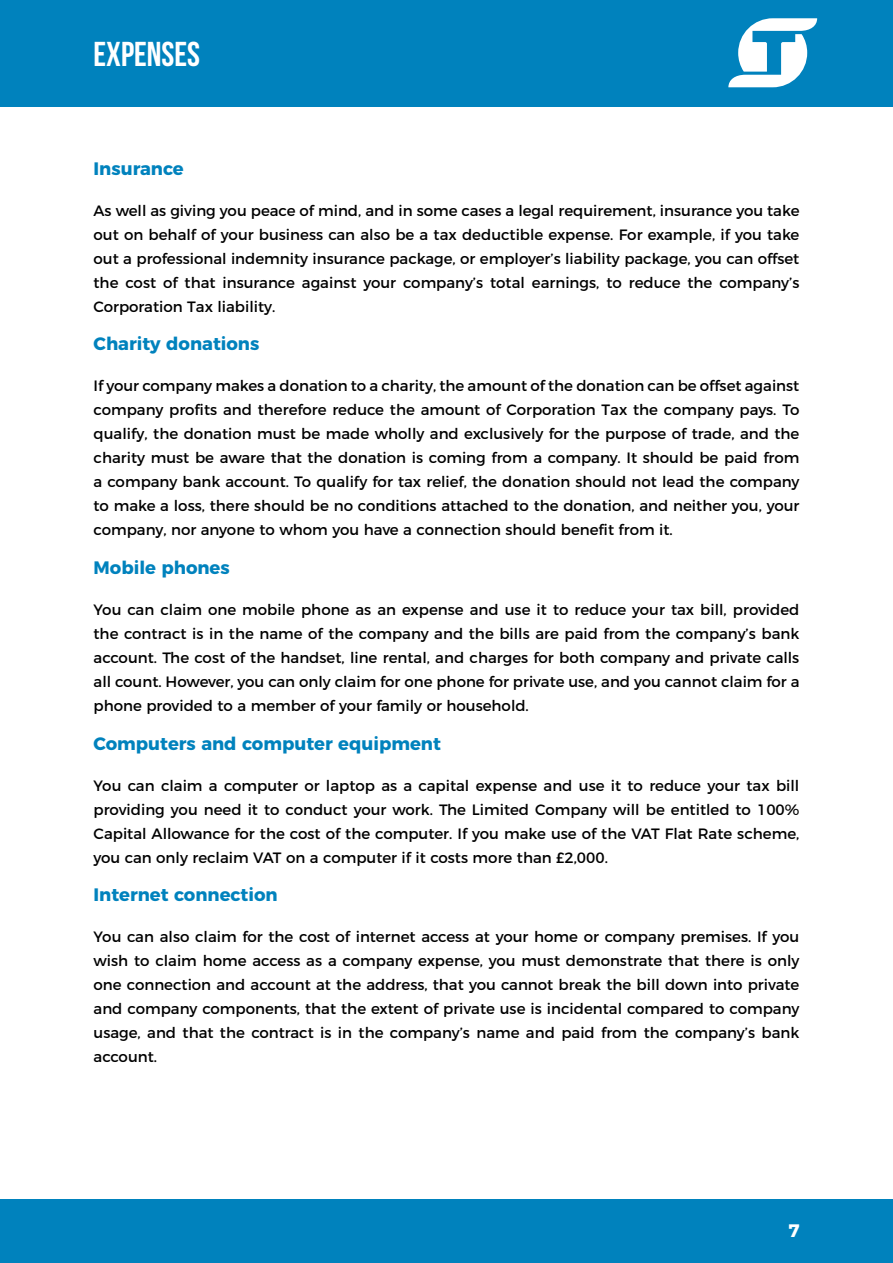
<style>
.page{position:relative;width:893px;height:1263px;background:#fff}
.page>*{position:absolute;margin:0;border:0;box-sizing:border-box;transform-origin:0 0}
.t1{font:34.5px "Bebas Neue";color:#fff}
.t2{font:700 18px "Montserrat";color:#0082bd}
.t3{font:700 18px "Montserrat";color:#fff}
.t4{font:15px/24px "Montserrat";color:#000;text-align:justify}
</style>
<div class="page">
<div style="left:0;top:0;width:893px;height:106px;background:#0082bd"></div>
<div style="left:0;top:1199px;width:893px;height:64px;background:#0082bd"></div>
<svg style="left:728px;top:18px;width:89px;height:70px"></svg>
<h1 class="t1" style="left:94px;top:35px;width:108px">EXPENSES</h1>
<p class="t2" style="left:94px;top:154px;width:92px">Insurance</p>
<p class="t4" style="left:94px;top:197px;width:707px">As well as giving you peace of mind, and in some cases a legal requirement, insurance you take out on behalf of your business can also be a tax deductible expense. For example, if you take out a professional indemnity insurance package, or employer’s liability package, you can offset the cost of that insurance against your company’s total earnings, to reduce the company’s Corporation Tax liability.</p>
<p class="t2" style="left:94px;top:329px;width:167px">Charity donations</p>
<p class="t4" style="left:94px;top:373px;width:707px">If your company makes a donation to a charity, the amount of the donation can be offset against company profits and therefore reduce the amount of Corporation Tax the company pays. To qualify, the donation must be made wholly and exclusively for the purpose of trade, and the charity must be aware that the donation is coming from a company. It should be paid from a company bank account. To qualify for tax relief, the donation should not lead the company to make a loss, there should be no conditions attached to the donation, and neither you, your company, nor anyone to whom you have a connection should benefit from it.</p>
<p class="t2" style="left:94px;top:553px;width:138px">Mobile phones</p>
<p class="t4" style="left:94px;top:596px;width:707px">You can claim one mobile phone as an expense and use it to reduce your tax bill, provided the contract is in the name of the company and the bills are paid from the company’s bank account. The cost of the handset, line rental, and charges for both company and private calls all count. However, you can only claim for one phone for private use, and you cannot claim for a phone provided to a member of your family or household.</p>
<p class="t2" style="left:94px;top:728px;width:349px">Computers and computer equipment</p>
<p class="t4" style="left:94px;top:772px;width:707px">You can claim a computer or laptop as a capital expense and use it to reduce your tax bill providing you need it to conduct your work. The Limited Company will be entitled to 100% Capital Allowance for the cost of the computer. If you make use of the VAT Flat Rate scheme, you can only reclaim VAT on a computer if it costs more than £2,000.</p>
<p class="t2" style="left:94px;top:880px;width:186px">Internet connection</p>
<p class="t4" style="left:94px;top:924px;width:707px">You can also claim for the cost of internet access at your home or company premises. If you wish to claim home access as a company expense, you must demonstrate that there is only one connection and account at the address, that you cannot break the bill down into private and company components, that the extent of private use is incidental compared to company usage, and that the contract is in the company’s name and paid from the company’s bank account.</p>
<p class="t3" style="left:788px;top:1215px;width:13px">7</p>
</div>
